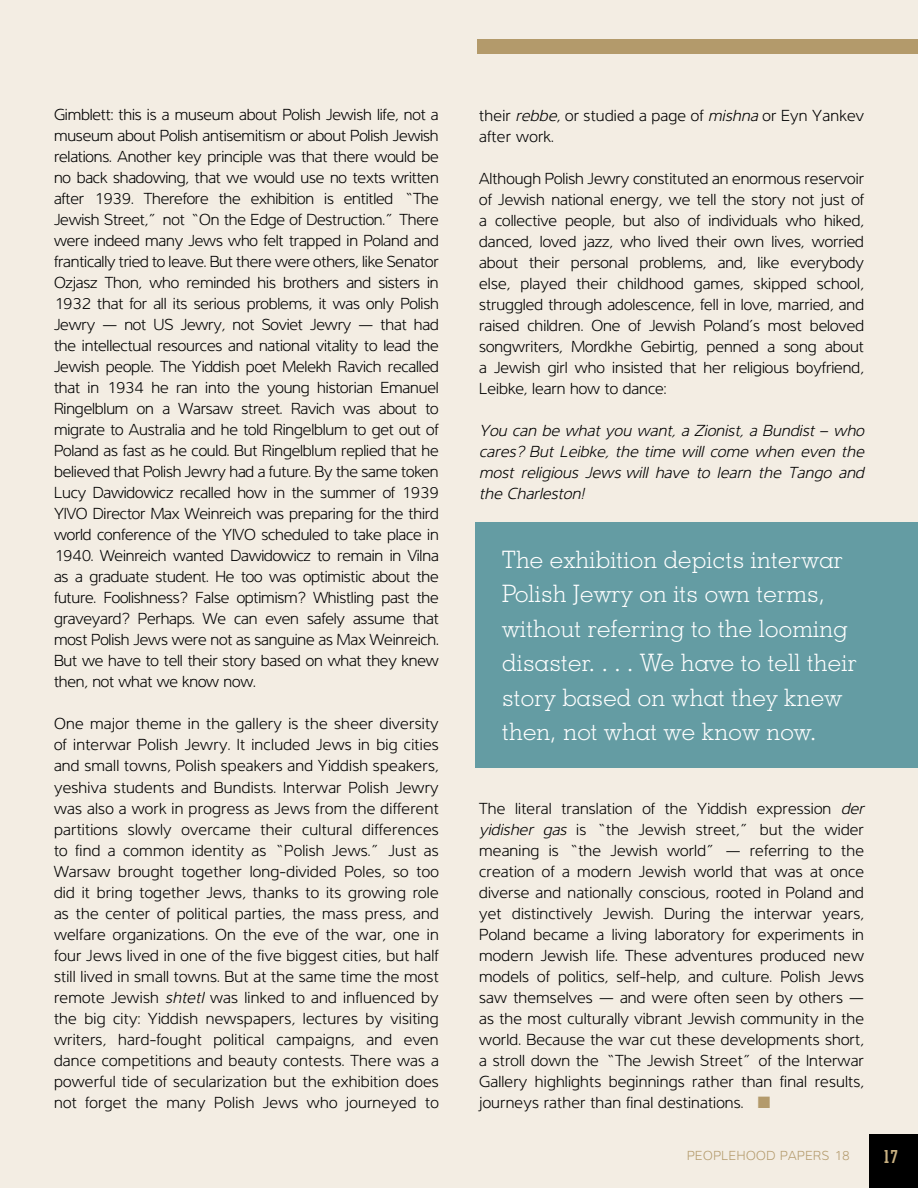
<style>
.page{position:relative;width:918px;height:1188px;background:#f3ede3}
.page>*{position:absolute;margin:0;border:0;box-sizing:border-box;transform-origin:0 0}
.t1{font:300 24px/34.5px "Geometric Slab 703 BT";letter-spacing:.01em;color:#fff}
.t2{font:700 condensed 19.5px "Geometric Slab 703 BT";color:#cab282}
.t3{font:300 16.5px/21px "Interval";letter-spacing:.01em;color:#000;text-align:justify}
.t4{font:italic 300 16.5px/21px "Interval";letter-spacing:.01em;color:#000;text-align:justify}
.t5{font:300 13.5px "Interval";letter-spacing:.04em;color:#b39a6b}
.s1{font-style:italic}
.s2{color:#b39a6b}
</style>
<div class="page">
<div style="left:477px;top:40px;width:441px;height:14px;background:#b39a6b"></div>
<div style="left:870px;top:1134px;width:48px;height:54px;background:#000"></div>
<div style="left:475px;top:522px;width:443px;height:246px;background:#649ca3"></div>
<p class="t3" style="left:54px;top:104px;width:386px">Gimblett: this is a museum about Polish Jewish life, not a museum about Polish antisemitism or about Polish Jewish relations. Another key principle was that there would be no back shadowing, that we would use no texts written after 1939. Therefore the exhibition is entitled “The Jewish Street,” not “On the Edge of Destruction.” There were indeed many Jews who felt trapped in Poland and frantically tried to leave. But there were others, like Senator Ozjasz Thon, who reminded his brothers and sisters in 1932 that for all its serious problems, it was only Polish Jewry — not US Jewry, not Soviet Jewry — that had the intellectual resources and national vitality to lead the Jewish people. The Yiddish poet Melekh Ravich recalled that in 1934 he ran into the young historian Emanuel Ringelblum on a Warsaw street. Ravich was about to migrate to Australia and he told Ringelblum to get out of Poland as fast as he could. But Ringelblum replied that he believed that Polish Jewry had a future. By the same token Lucy Dawidowicz recalled how in the summer of 1939<br>YIVO Director Max Weinreich was preparing for the third world conference of the YIVO scheduled to take place in 1940. Weinreich wanted Dawidowicz to remain in Vilna as a graduate student. He too was optimistic about the future. Foolishness? False optimism? Whistling past the graveyard? Perhaps. We can even safely assume that most Polish Jews were not as sanguine as Max Weinreich.<br>But we have to tell their story based on what they knew then, not what we know now.</p>
<p class="t3" style="left:54px;top:713px;width:386px">One major theme in the gallery is the sheer diversity of interwar Polish Jewry. It included Jews in big cities and small towns, Polish speakers and Yiddish speakers, yeshiva students and Bundists. Interwar Polish Jewry was also a work in progress as Jews from the different partitions slowly overcame their cultural differences to find a common identity as “Polish Jews.” Just as Warsaw brought together long-divided Poles, so too did it bring together Jews, thanks to its growing role as the center of political parties, the mass press, and welfare organizations. On the eve of the war, one in four Jews lived in one of the five biggest cities, but half still lived in small towns. But at the same time the most remote Jewish <span class="s1">shtetl</span> was linked to and influenced by the big city: Yiddish newspapers, lectures by visiting writers, hard-fought political campaigns, and even dance competitions and beauty contests. There was a powerful tide of secularization but the exhibition does not forget the many Polish Jews who journeyed to</p>
<p class="t3" style="left:479px;top:104px;width:386px">their <span class="s1">rebbe</span>, or studied a page of <span class="s1">mishna</span> or Eyn Yankev after work.</p>
<p class="t3" style="left:479px;top:167px;width:386px">Although Polish Jewry constituted an enormous reservoir of Jewish national energy, we tell the story not just of a collective people, but also of individuals who hiked, danced, loved jazz, who lived their own lives, worried about their personal problems, and, like everybody else, played their childhood games, skipped school, struggled through adolescence, fell in love, married, and raised children. One of Jewish Poland’s most beloved songwriters, Mordkhe Gebirtig, penned a song about a Jewish girl who insisted that her religious boyfriend, Leibke, learn how to dance:</p>
<p class="t4" style="left:479px;top:419px;width:386px">You can be what you want, a Zionist, a Bundist – who cares? But Leibke, the time will come when even the most religious Jews will have to learn the Tango and the Charleston!</p>
<h1 class="t1" style="left:502px;top:542px;width:356px">The exhibition depicts interwar<br>Polish Jewry on its own terms, without referring to the looming disaster. . . . We have to tell their story based on what they knew then, not what we know now.</h1>
<p class="t3" style="left:479px;top:797px;width:386px">The literal translation of the Yiddish expression <span class="s1">der yidisher gas</span> is “the Jewish street,” but the wider meaning is “the Jewish world” — referring to the creation of a modern Jewish world that was at once diverse and nationally conscious, rooted in Poland and yet distinctively Jewish. During the interwar years, Poland became a living laboratory for experiments in modern Jewish life. These adventures produced new models of politics, self-help, and culture. Polish Jews saw themselves — and were often seen by others — as the most culturally vibrant Jewish community in the world. Because the war cut these developments short, a stroll down the “The Jewish Street” of the Interwar Gallery highlights beginnings rather than final results, journeys rather than final destinations. <span class="s2">■</span></p>
<p class="t5" style="left:687px;top:1148px;width:164px">PEOPLEHOOD PAPERS 18</p>
<p class="t2" style="left:883px;top:1144px;width:17px">17</p>
</div>
